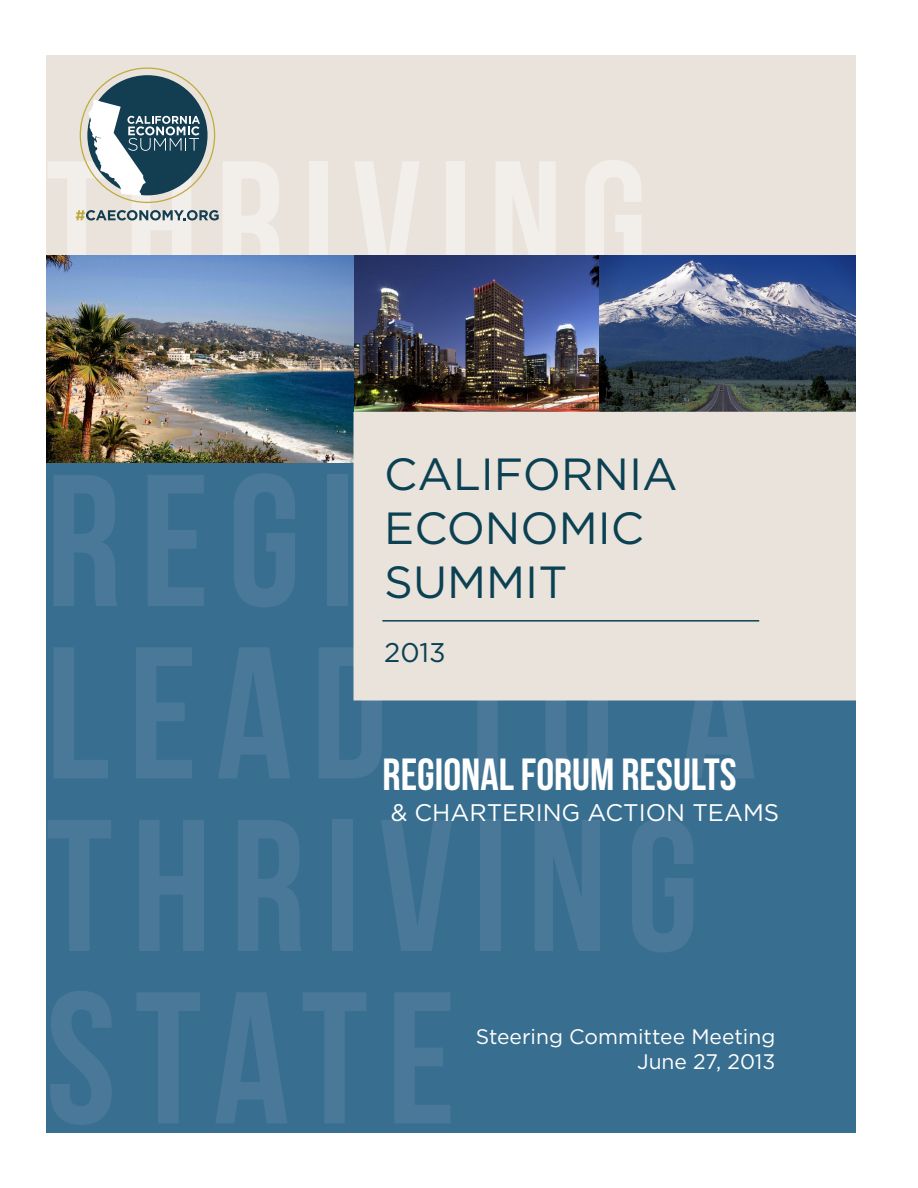
<style>
.page{position:relative;width:918px;height:1188px;background:#fff}
.page>*{position:absolute;margin:0;border:0;box-sizing:border-box;transform-origin:0 0}
.t1{font:45px "Gotham";color:#0b4152}
.t2{font:45px "Bebas Neue";color:#fff}
.t3{font:27px "Gotham";color:#0b4152}
.t4{font:24px "Gotham";color:#fff}
.t5{font:21px/25.2px "Gotham";color:#fff;text-align:right}
</style>
<div class="page">
<div style="left:46px;top:326px;width:810px;height:807px;background:#386e8f"></div>
<div style="left:46px;top:55px;width:810px;height:271px;background:#e9e3dc"></div>
<img style="left:46px;top:255px;width:308px;height:207px">
<img style="left:354px;top:255px;width:246px;height:157px">
<img style="left:600px;top:255px;width:256px;height:157px">
<div style="left:87px;top:75px;width:121px;height:120px;background:#133d51;border-radius:50%"></div>
<svg style="left:88px;top:99px;width:112px;height:97px"></svg>
<svg style="left:76px;top:210px;width:143px;height:10px"></svg>
<div style="left:354px;top:412px;width:502px;height:289px;background:#e9e3dc;border:2px solid #e9e3dc"></div>
<hr style="left:382px;top:620px;width:377px;height:2px;background:#0b4152">
<p class="t1" style="left:384px;top:445px;width:295px">CALIFORNIA</p>
<p class="t1" style="left:384px;top:499px;width:261px">ECONOMIC</p>
<p class="t1" style="left:384px;top:553px;width:185px">SUMMIT</p>
<p class="t3" style="left:384px;top:635px;width:63px">2013</p>
<p class="t2" style="left:383px;top:749px;width:356px">REGIONAL FORUM RESULTS</p>
<p class="t4" style="left:391px;top:797px;width:390px">&amp; CHARTERING ACTION TEAMS</p>
<p class="t5" style="left:476px;top:1023px;width:301px">Steering Committee Meeting<br>June 27, 2013</p>
</div>
